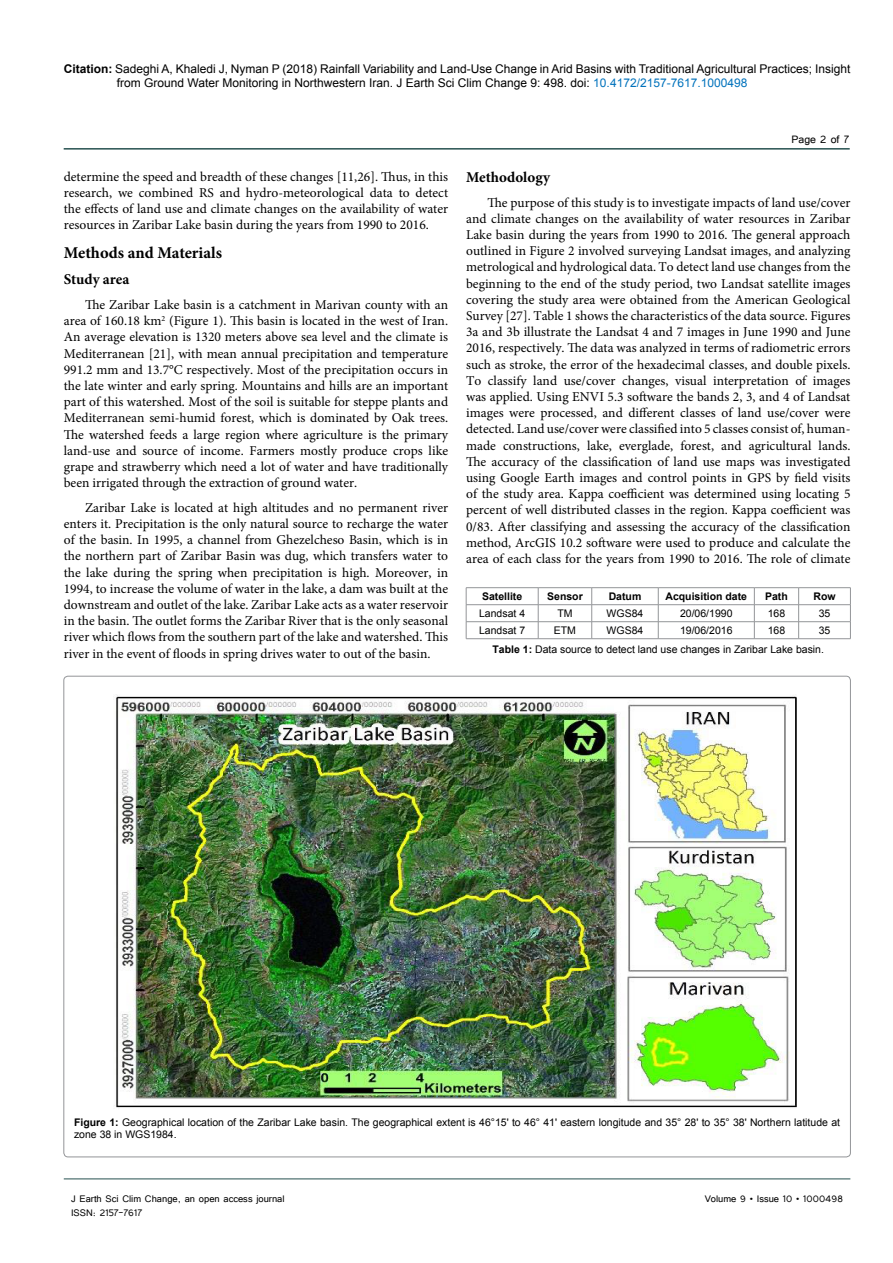
<style>
.page{position:relative;width:893px;height:1263px;background:#fff}
.page>*{position:absolute;margin:0;border:0;box-sizing:border-box;transform-origin:0 0}
.t1{font:700 16.5px "Minion Pro";color:#000}
.t2{font:700 15px "Minion Pro";color:#000}
.t3{font:13.5px/16.2px "Minion Pro";color:#000;text-align:justify}
.t4{font:13.5px "Tunga";color:#000}
.t5{font:12px/14.4px "Arial";color:#000}
.t6{font:12px "Tunga";color:#000}
.t7{font:10.5px/12.6px "Arial";color:#000}
.t8{font:700 10.5px "Arial";color:#000}
.s1{font-weight:700}
.s2{color:#0072bc}
</style>
<div class="page">
<hr style="left:64px;top:148px;width:786px;height:2px;background:#265150">
<hr style="left:64px;top:1179px;width:786px;height:1px;background:#265150">
<img style="left:116px;top:695px;width:681px;height:413px">
<hr style="left:466px;top:587px;width:72px;height:1px;background:#939598">
<hr style="left:538px;top:587px;width:54px;height:1px;background:#939598">
<hr style="left:592px;top:587px;width:66px;height:1px;background:#939598">
<hr style="left:658px;top:587px;width:96px;height:1px;background:#939598">
<hr style="left:754px;top:587px;width:45px;height:1px;background:#939598">
<hr style="left:799px;top:587px;width:51px;height:1px;background:#939598">
<hr style="left:466px;top:604px;width:72px;height:1px;background:#939598">
<hr style="left:538px;top:604px;width:54px;height:1px;background:#939598">
<hr style="left:592px;top:604px;width:66px;height:1px;background:#939598">
<hr style="left:658px;top:604px;width:96px;height:1px;background:#939598">
<hr style="left:754px;top:604px;width:45px;height:1px;background:#939598">
<hr style="left:799px;top:604px;width:51px;height:1px;background:#939598">
<hr style="left:466px;top:621px;width:72px;height:1px;background:#939598">
<svg style="left:466px;top:588px;width:1px;height:50px"></svg>
<hr style="left:538px;top:621px;width:54px;height:1px;background:#939598">
<svg style="left:538px;top:588px;width:1px;height:50px"></svg>
<hr style="left:592px;top:621px;width:66px;height:1px;background:#939598">
<svg style="left:591px;top:588px;width:1px;height:50px"></svg>
<hr style="left:658px;top:621px;width:96px;height:1px;background:#939598">
<svg style="left:658px;top:588px;width:1px;height:50px"></svg>
<hr style="left:754px;top:621px;width:45px;height:1px;background:#939598">
<svg style="left:754px;top:588px;width:1px;height:50px"></svg>
<hr style="left:799px;top:621px;width:51px;height:1px;background:#939598">
<svg style="left:798px;top:588px;width:1px;height:50px"></svg>
<svg style="left:850px;top:588px;width:1px;height:51px"></svg>
<hr style="left:466px;top:638px;width:72px;height:1px;background:#939598">
<hr style="left:538px;top:638px;width:54px;height:1px;background:#939598">
<hr style="left:592px;top:638px;width:66px;height:1px;background:#939598">
<hr style="left:658px;top:638px;width:96px;height:1px;background:#939598">
<hr style="left:754px;top:638px;width:45px;height:1px;background:#939598">
<hr style="left:799px;top:638px;width:51px;height:1px;background:#939598">
<p class="t5" style="left:117px;top:61px;width:735px;text-indent:-53px"><span class="s1">Citation:</span> Sadeghi A, Khaledi J, Nyman P (2018) Rainfall Variability and Land-Use Change in Arid Basins with Traditional Agricultural Practices; Insight from Ground Water Monitoring in Northwestern Iran. J Earth Sci Clim Change 9: 498. doi: <span class="s2">10.4172/2157-7617.1000498</span></p>
<p class="t3" style="left:64px;top:168px;width:386px">determine the speed and breadth of these changes [11,26]. Thus, in this research, we combined RS and hydro-meteorological data to detect the effects of land use and climate changes on the availability of water resources in Zaribar Lake basin during the years from 1990 to 2016.</p>
<p class="t1" style="left:64px;top:241px;width:160px">Methods and Materials</p>
<p class="t2" style="left:64px;top:269px;width:67px">Study area</p>
<p class="t3" style="left:64px;top:297px;width:386px;text-indent:21px">The Zaribar Lake basin is a catchment in Marivan county with an area of 160.18 km<sup>2</sup> (Figure 1). This basin is located in the west of Iran.<br>An average elevation is 1320 meters above sea level and the climate is Mediterranean [21], with mean annual precipitation and temperature 991.2 mm and 13.7°C respectively. Most of the precipitation occurs in the late winter and early spring. Mountains and hills are an important part of this watershed. Most of the soil is suitable for steppe plants and Mediterranean semi-humid forest, which is dominated by Oak trees.<br>The watershed feeds a large region where agriculture is the primary land-use and source of income. Farmers mostly produce crops like grape and strawberry which need a lot of water and have traditionally been irrigated through the extraction of ground water.</p>
<p class="t3" style="left:64px;top:499px;width:386px;text-indent:21px">Zaribar Lake is located at high altitudes and no permanent river enters it. Precipitation is the only natural source to recharge the water of the basin. In 1995, a channel from Ghezelcheso Basin, which is in the northern part of Zaribar Basin was dug, which transfers water to the lake during the spring when precipitation is high. Moreover, in 1994, to increase the volume of water in the lake, a dam was built at the downstream and outlet of the lake. Zaribar Lake acts as a water reservoir in the basin. The outlet forms the Zaribar River that is the only seasonal river which flows from the southern part of the lake and watershed. This river in the event of floods in spring drives water to out of the basin.</p>
<p class="t4" style="left:791px;top:131px;width:59px">Page 2 of 7</p>
<p class="t2" style="left:466px;top:167px;width:86px">Methodology</p>
<p class="t3" style="left:466px;top:194px;width:386px;text-indent:21px">The purpose of this study is to investigate impacts of land use/cover and climate changes on the availability of water resources in Zaribar Lake basin during the years from 1990 to 2016. The general approach outlined in Figure 2 involved surveying Landsat images, and analyzing metrological and hydrological data. To detect land use changes from the beginning to the end of the study period, two Landsat satellite images covering the study area were obtained from the American Geological Survey [27]. Table 1 shows the characteristics of the data source. Figures 3a and 3b illustrate the Landsat 4 and 7 images in June 1990 and June 2016, respectively. The data was analyzed in terms of radiometric errors such as stroke, the error of the hexadecimal classes, and double pixels.<br>To classify land use/cover changes, visual interpretation of images was applied. Using ENVI 5.3 software the bands 2, 3, and 4 of Landsat images were processed, and different classes of land use/cover were detected. Land use/cover were classified into 5 classes consist of, human&shy;made constructions, lake, everglade, forest, and agricultural lands.<br>The accuracy of the classification of land use maps was investigated using Google Earth images and control points in GPS by field visits of the study area. Kappa coefficient was determined using locating 5 percent of well distributed classes in the region. Kappa coefficient was 0/83. After classifying and assessing the accuracy of the classification method, ArcGIS 10.2 software were used to produce and calculate the area of each class for the years from 1990 to 2016. The role of climate</p>
<p class="t8" style="left:482px;top:589px;width:42px">Satellite</p>
<p class="t8" style="left:547px;top:589px;width:37px">Sensor</p>
<p class="t8" style="left:609px;top:589px;width:34px">Datum</p>
<p class="t8" style="left:665px;top:589px;width:83px">Acquisition date</p>
<p class="t8" style="left:765px;top:589px;width:24px">Path</p>
<p class="t8" style="left:813px;top:589px;width:24px">Row</p>
<p class="t7" style="left:479px;top:607px;width:48px">Landsat 4</p>
<p class="t7" style="left:557px;top:607px;width:17px">TM</p>
<p class="t7" style="left:607px;top:607px;width:38px">WGS84</p>
<p class="t7" style="left:680px;top:607px;width:54px">20/06/1990</p>
<p class="t7" style="left:768px;top:607px;width:19px">168</p>
<p class="t7" style="left:819px;top:607px;width:13px">35</p>
<p class="t7" style="left:479px;top:624px;width:48px">Landsat 7</p>
<p class="t7" style="left:554px;top:624px;width:24px">ETM</p>
<p class="t7" style="left:607px;top:624px;width:38px">WGS84</p>
<p class="t7" style="left:680px;top:624px;width:54px">19/06/2016</p>
<p class="t7" style="left:768px;top:624px;width:19px">168</p>
<p class="t7" style="left:492px;top:621px;width:339px;line-height:19.4px;text-indent:326px">35<br><span class="s1">Table 1:</span> Data source to detect land use changes in Zaribar Lake basin.</p>
<p class="t7" style="left:74px;top:1116px;width:768px"><span class="s1">Figure 1:</span> Geographical location of the Zaribar Lake basin. The geographical extent is 46°15' to 46° 41' eastern longitude and 35° 28' to 35° 38' Northern latitude at zone 38 in WGS1984.</p>
<p class="t6" style="left:71px;top:1190px;width:215px">J Earth Sci Clim Change, an open access journal</p>
<p class="t6" style="left:705px;top:1190px;width:140px">Volume 9 • Issue 10 • 1000498</p>
<p class="t6" style="left:71px;top:1205px;width:73px">ISSN: 2157-7617</p>
</div>
